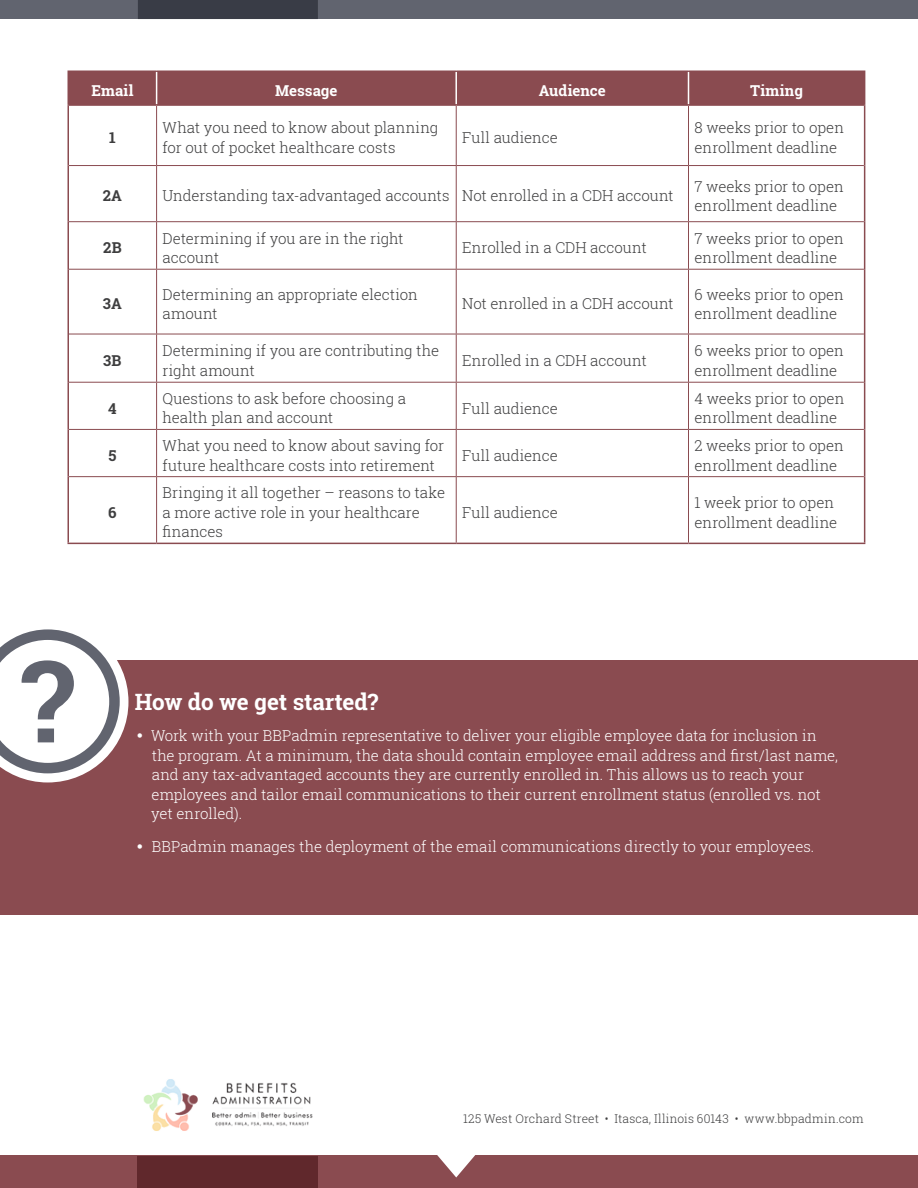
<style>
.page{position:relative;width:918px;height:1188px;background:#fff}
.page>*{position:absolute;margin:0;border:0;box-sizing:border-box;transform-origin:0 0}
.t1{font:700 22.5px "Roboto Slab";letter-spacing:-.01em;color:#fff}
.t2{font:300 15px/19.5px "Roboto Slab";color:#3e3e3f}
.t3{font:300 15px/19.5px "Roboto Slab";color:#fff}
.t4{font:700 15px "Roboto Slab";letter-spacing:.005em;color:#fff}
.t5{font:700 15px "Roboto Slab";letter-spacing:.01em;color:#3e3e3f}
.t6{font:300 12px "Roboto Slab";letter-spacing:.015em;color:#3e3e3f}
</style>
<div class="page">
<div style="left:0;top:660px;width:918px;height:255px;background:#8a4b50"></div>
<div style="left:0;top:0;width:918px;height:19px;background:#61646f"></div>
<div style="left:138px;top:0;width:180px;height:19px;background:#393c46"></div>
<svg style="left:0;top:629px;width:128px;height:153px"></svg>
<img style="left:143px;top:1079px;width:170px;height:52px">
<div style="left:0;top:1155px;width:918px;height:33px;background:#8a4b50"></div>
<div style="left:138px;top:1156px;width:180px;height:32px;background:#60282c"></div>
<svg style="left:437px;top:1155px;width:38px;height:22px"></svg>
<div style="left:69px;top:72px;width:795px;height:32px;background:#8a4b50"></div>
<hr style="left:156px;top:72px;width:1px;height:32px;background:#fff">
<hr style="left:455px;top:72px;width:2px;height:32px;background:#fff">
<hr style="left:688px;top:72px;width:1px;height:32px;background:#fff">
<hr style="left:68px;top:70px;width:89px;height:2px;background:#8a4b50">
<hr style="left:68px;top:72px;width:1px;height:32px;background:#8a4b50">
<hr style="left:157px;top:70px;width:299px;height:2px;background:#8a4b50">
<hr style="left:456px;top:70px;width:233px;height:2px;background:#8a4b50">
<hr style="left:688px;top:70px;width:177px;height:2px;background:#8a4b50">
<hr style="left:864px;top:72px;width:1px;height:32px;background:#8a4b50">
<hr style="left:68px;top:104px;width:89px;height:2px;background:#8a4b50">
<hr style="left:68px;top:106px;width:1px;height:60px;background:#8a4b50">
<hr style="left:157px;top:104px;width:299px;height:2px;background:#8a4b50">
<hr style="left:456px;top:104px;width:233px;height:2px;background:#8a4b50">
<hr style="left:688px;top:104px;width:177px;height:2px;background:#8a4b50">
<hr style="left:864px;top:106px;width:1px;height:60px;background:#8a4b50">
<hr style="left:68px;top:166px;width:1px;height:56px;background:#8a4b50">
<hr style="left:864px;top:166px;width:1px;height:56px;background:#8a4b50">
<hr style="left:68px;top:222px;width:1px;height:47px;background:#8a4b50">
<hr style="left:864px;top:222px;width:1px;height:47px;background:#8a4b50">
<hr style="left:68px;top:269px;width:1px;height:65px;background:#8a4b50">
<hr style="left:864px;top:269px;width:1px;height:65px;background:#8a4b50">
<hr style="left:68px;top:334px;width:1px;height:48px;background:#8a4b50">
<hr style="left:864px;top:334px;width:1px;height:48px;background:#8a4b50">
<hr style="left:68px;top:382px;width:1px;height:47px;background:#8a4b50">
<hr style="left:864px;top:382px;width:1px;height:47px;background:#8a4b50">
<hr style="left:68px;top:429px;width:1px;height:48px;background:#8a4b50">
<hr style="left:864px;top:429px;width:1px;height:48px;background:#8a4b50">
<hr style="left:68px;top:477px;width:1px;height:66px;background:#8a4b50">
<hr style="left:864px;top:477px;width:1px;height:66px;background:#8a4b50">
<hr style="left:68px;top:543px;width:89px;height:1px;background:#8a4b50">
<hr style="left:157px;top:543px;width:299px;height:1px;background:#8a4b50">
<hr style="left:456px;top:543px;width:233px;height:1px;background:#8a4b50">
<hr style="left:688px;top:543px;width:177px;height:1px;background:#8a4b50">
<hr style="left:156px;top:106px;width:1px;height:59px;background:#8a4b50">
<hr style="left:456px;top:106px;width:1px;height:59px;background:#8a4b50">
<hr style="left:688px;top:106px;width:1px;height:59px;background:#8a4b50">
<hr style="left:69px;top:165px;width:88px;height:1px;background:#8a4b50">
<hr style="left:157px;top:165px;width:299px;height:1px;background:#8a4b50">
<hr style="left:156px;top:166px;width:1px;height:55px;background:#8a4b50">
<hr style="left:456px;top:165px;width:233px;height:1px;background:#8a4b50">
<hr style="left:456px;top:166px;width:1px;height:55px;background:#8a4b50">
<hr style="left:688px;top:165px;width:176px;height:1px;background:#8a4b50">
<hr style="left:688px;top:166px;width:1px;height:55px;background:#8a4b50">
<hr style="left:69px;top:221px;width:88px;height:1px;background:#8a4b50">
<hr style="left:157px;top:221px;width:299px;height:1px;background:#8a4b50">
<hr style="left:156px;top:222px;width:1px;height:47px;background:#8a4b50">
<hr style="left:456px;top:221px;width:233px;height:1px;background:#8a4b50">
<hr style="left:456px;top:222px;width:1px;height:47px;background:#8a4b50">
<hr style="left:688px;top:221px;width:176px;height:1px;background:#8a4b50">
<hr style="left:688px;top:222px;width:1px;height:47px;background:#8a4b50">
<hr style="left:69px;top:269px;width:88px;height:1px;background:#8a4b50">
<hr style="left:157px;top:269px;width:299px;height:1px;background:#8a4b50">
<hr style="left:156px;top:270px;width:1px;height:64px;background:#8a4b50">
<hr style="left:456px;top:269px;width:233px;height:1px;background:#8a4b50">
<hr style="left:456px;top:270px;width:1px;height:64px;background:#8a4b50">
<hr style="left:688px;top:269px;width:176px;height:1px;background:#8a4b50">
<hr style="left:688px;top:270px;width:1px;height:64px;background:#8a4b50">
<hr style="left:69px;top:334px;width:88px;height:1px;background:#8a4b50">
<hr style="left:157px;top:334px;width:299px;height:1px;background:#8a4b50">
<hr style="left:156px;top:334px;width:1px;height:48px;background:#8a4b50">
<hr style="left:456px;top:334px;width:233px;height:1px;background:#8a4b50">
<hr style="left:456px;top:334px;width:1px;height:48px;background:#8a4b50">
<hr style="left:688px;top:334px;width:176px;height:1px;background:#8a4b50">
<hr style="left:688px;top:334px;width:1px;height:48px;background:#8a4b50">
<hr style="left:69px;top:382px;width:88px;height:1px;background:#8a4b50">
<hr style="left:157px;top:382px;width:299px;height:1px;background:#8a4b50">
<hr style="left:156px;top:383px;width:1px;height:46px;background:#8a4b50">
<hr style="left:456px;top:382px;width:233px;height:1px;background:#8a4b50">
<hr style="left:456px;top:383px;width:1px;height:46px;background:#8a4b50">
<hr style="left:688px;top:382px;width:176px;height:1px;background:#8a4b50">
<hr style="left:688px;top:383px;width:1px;height:46px;background:#8a4b50">
<hr style="left:69px;top:429px;width:88px;height:1px;background:#8a4b50">
<hr style="left:157px;top:429px;width:299px;height:1px;background:#8a4b50">
<hr style="left:156px;top:430px;width:1px;height:46px;background:#8a4b50">
<hr style="left:456px;top:429px;width:233px;height:1px;background:#8a4b50">
<hr style="left:456px;top:430px;width:1px;height:46px;background:#8a4b50">
<hr style="left:688px;top:429px;width:176px;height:1px;background:#8a4b50">
<hr style="left:688px;top:430px;width:1px;height:46px;background:#8a4b50">
<hr style="left:69px;top:476px;width:88px;height:1px;background:#8a4b50">
<hr style="left:157px;top:476px;width:299px;height:1px;background:#8a4b50">
<hr style="left:156px;top:477px;width:1px;height:66px;background:#8a4b50">
<hr style="left:456px;top:476px;width:233px;height:1px;background:#8a4b50">
<hr style="left:456px;top:477px;width:1px;height:66px;background:#8a4b50">
<hr style="left:688px;top:476px;width:176px;height:1px;background:#8a4b50">
<hr style="left:688px;top:477px;width:1px;height:66px;background:#8a4b50">
<p class="t4" style="left:91px;top:80px;width:44px">Email</p>
<p class="t4" style="left:275px;top:80px;width:64px">Message</p>
<p class="t4" style="left:539px;top:80px;width:69px">Audience</p>
<p class="t4" style="left:750px;top:80px;width:54px">Timing</p>
<p class="t5" style="left:109px;top:127px;width:8px">1</p>
<p class="t2" style="left:163px;top:118px;width:277px">What you need to know about planning for out of pocket healthcare costs</p>
<p class="t2" style="left:462px;top:128px;width:97px">Full audience</p>
<p class="t2" style="left:694px;top:118px;width:151px">8 weeks prior to open enrollment deadline</p>
<p class="t5" style="left:103px;top:186px;width:21px">2A</p>
<p class="t2" style="left:163px;top:186px;width:513px">Understanding tax-advantaged accounts Not enrolled in a CDH account</p>
<p class="t2" style="left:694px;top:176px;width:151px">7 weeks prior to open enrollment deadline</p>
<p class="t5" style="left:103px;top:238px;width:20px">2B</p>
<p class="t2" style="left:163px;top:228px;width:243px">Determining if you are in the right account</p>
<p class="t2" style="left:462px;top:238px;width:186px">Enrolled in a CDH account</p>
<p class="t2" style="left:694px;top:228px;width:151px">7 weeks prior to open enrollment deadline</p>
<p class="t5" style="left:103px;top:294px;width:20px">3A</p>
<p class="t2" style="left:163px;top:284px;width:257px">Determining an appropriate election amount</p>
<p class="t2" style="left:462px;top:294px;width:213px">Not enrolled in a CDH account</p>
<p class="t2" style="left:694px;top:284px;width:151px">6 weeks prior to open enrollment deadline</p>
<p class="t5" style="left:103px;top:350px;width:20px">3B</p>
<p class="t2" style="left:163px;top:341px;width:278px">Determining if you are contributing the right amount</p>
<p class="t2" style="left:462px;top:350px;width:186px">Enrolled in a CDH account</p>
<p class="t2" style="left:694px;top:341px;width:151px">6 weeks prior to open enrollment deadline</p>
<p class="t5" style="left:108px;top:398px;width:10px">4</p>
<p class="t2" style="left:163px;top:388px;width:245px">Questions to ask before choosing a health plan and account</p>
<p class="t2" style="left:462px;top:398px;width:97px">Full audience</p>
<p class="t2" style="left:694px;top:388px;width:151px">4 weeks prior to open enrollment deadline</p>
<p class="t5" style="left:108px;top:445px;width:9px">5</p>
<p class="t2" style="left:163px;top:436px;width:283px">What you need to know about saving for future healthcare costs into retirement</p>
<p class="t2" style="left:462px;top:445px;width:97px">Full audience</p>
<p class="t2" style="left:694px;top:436px;width:151px">2 weeks prior to open enrollment deadline</p>
<p class="t5" style="left:108px;top:502px;width:10px">6</p>
<p class="t2" style="left:163px;top:483px;width:284px">Bringing it all together – reasons to take a more active role in your healthcare finances</p>
<p class="t2" style="left:462px;top:502px;width:97px">Full audience</p>
<p class="t2" style="left:694px;top:493px;width:144px">1 week prior to open enrollment deadline</p>
<h1 class="t1" style="left:135px;top:686px;width:245px">How do we get started?</h1>
<p class="t3" style="left:151px;top:726px;width:688px">Work with your BBPadmin representative to deliver your eligible employee data for inclusion in the program. At a minimum, the data should contain employee email address and first/last name, and any tax-advantaged accounts they are currently enrolled in. This allows us to reach your employees and tailor email communications to their current enrollment status (enrolled vs. not yet enrolled).</p>
<p class="t3" style="left:152px;top:837px;width:664px">BBPadmin manages the deployment of the email communications directly to your employees.</p>
<p class="t6" style="left:463px;top:1110px;width:402px">125 West Orchard Street • Itasca, Illinois 60143 • www.bbpadmin.com</p>
</div>
